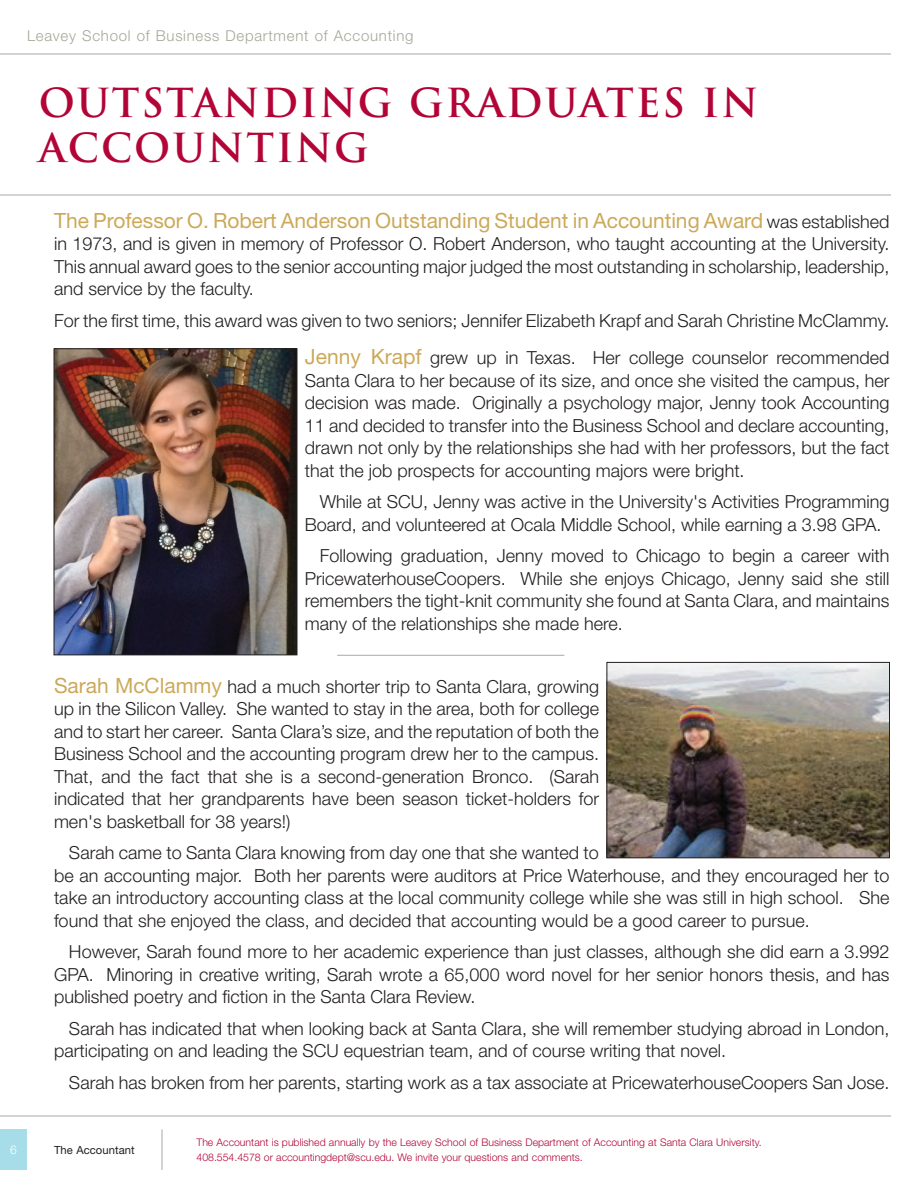
<style>
.page{position:relative;width:918px;height:1188px;background:#fff}
.page>*{position:absolute;margin:0;border:0;box-sizing:border-box;transform-origin:0 0}
.t1{font:700 39px/45px "Trajan Pro";letter-spacing:.05em;color:#b30437}
.t2{font:21px "Helvetica Neue LT Std";color:#cca959}
.t3{font:300 18px/22.5px "Helvetica Neue LT Std";color:#231f20;text-align:justify}
.t4{font:300 15px "Helvetica Neue LT Std";letter-spacing:.05em;color:#a6a698}
.t5{font:300 12px "Helvetica Neue LT Std";color:#fff}
.t6{font:11.25px "Helvetica Neue LT Std";letter-spacing:.005em;color:#231f20}
.t7{font:300 10.5px/15px "Helvetica Neue LT Std";color:#b30437}
.s1{font-weight:300;font-size:18px;color:#231f20}
.s2{font-weight:400;font-size:21px;color:#cca959}
</style>
<div class="page">
<hr style="left:0;top:195px;width:891px;height:1px;background:#a8a9ad">
<hr style="left:337px;top:655px;width:227px;height:1px;background:#a8a9ad">
<hr style="left:0;top:54px;width:891px;height:1px;background:#a8a9ad">
<hr style="left:0;top:1116px;width:891px;height:1px;background:#a8a9ad">
<hr style="left:162px;top:1130px;width:1px;height:40px;background:#a8a9ad">
<div style="left:0;top:1130px;width:27px;height:40px;background:#a7dde9"></div>
<img style="left:56px;top:350px;width:239px;height:303px">
<div style="left:54px;top:348px;width:243px;height:307px;border:1px solid #231f20"></div>
<img style="left:609px;top:664px;width:279px;height:192px">
<div style="left:607px;top:662px;width:283px;height:196px;border:1px solid #231f20"></div>
<p class="t4" style="left:27px;top:26px;width:388px">Leavey School of Business Department of Accounting</p>
<h1 class="t1" style="left:39px;top:80px;width:721px">OUTSTANDING GRADUATES IN<br>ACCOUNTING</h1>
<p class="t2" style="left:54px;top:208px;width:837px">The Professor O. Robert Anderson Outstanding Student in Accounting Award <span class="s1">was established</span></p>
<p class="t3" style="left:54px;top:232px;width:837px">in 1973, and is given in memory of Professor O. Robert Anderson, who taught accounting at the University.<br>This annual award goes to the senior accounting major judged the most outstanding in scholarship, leadership, and service by the faculty.</p>
<p class="t3" style="left:54px;top:301px;width:837px;line-height:37.5px;text-align:right">For the first time, this award was given to two seniors; Jennifer Elizabeth Krapf and Sarah Christine McClammy.<br><span class="s2">Jenny Krapf</span> grew up in Texas. Her college counselor recommended</p>
<p class="t3" style="left:305px;top:369px;width:586px">Santa Clara to her because of its size, and once she visited the campus, her decision was made. Originally a psychology major, Jenny took Accounting 11 and decided to transfer into the Business School and declare accounting, drawn not only by the relationships she had with her professors, but the fact that the job prospects for accounting majors were bright.</p>
<p class="t3" style="left:305px;top:490px;width:586px;text-indent:15px">While at SCU, Jenny was active in the University's Activities Programming<br>Board, and volunteered at Ocala Middle School, while earning a 3.98 GPA.</p>
<p class="t3" style="left:305px;top:544px;width:586px;text-indent:15px">Following graduation, Jenny moved to Chicago to begin a career with PricewaterhouseCoopers. While she enjoys Chicago, Jenny said she still remembers the tight-knit community she found at Santa Clara, and maintains many of the relationships she made here.</p>
<p class="t3" style="left:54px;top:675px;width:547px"><span class="s2">Sarah M cClammy</span> had a much shorter trip to Santa Clara, growing up in the Silicon Valley. She wanted to stay in the area, both for college and to start her career. Santa Clara’s size, and the reputation of both the Business School and the accounting program drew her to the campus.<br>That, and the fact that she is a second-generation Bronco. (Sarah indicated that her grandparents have been season ticket-holders for men's basketball for 38 years!)</p>
<p class="t3" style="left:54px;top:841px;width:837px;text-align:left;text-indent:15px">Sarah came to Santa Clara knowing from day one that she wanted to<br>be an accounting major. Both her parents were auditors at Price Waterhouse, and they encouraged her to take an introductory accounting class at the local community college while she was still in high school. She found that she enjoyed the class, and decided that accounting would be a good career to pursue.</p>
<p class="t3" style="left:54px;top:940px;width:837px;text-indent:15px">However, Sarah found more to her academic experience than just classes, although she did earn a 3.992<br>GPA. Minoring in creative writing, Sarah wrote a 65,000 word novel for her senior honors thesis, and has published poetry and fiction in the Santa Clara Review.</p>
<p class="t3" style="left:54px;top:1017px;width:837px;text-indent:15px">Sarah has indicated that when looking back at Santa Clara, she will remember studying abroad in London, participating on and leading the SCU equestrian team, and of course writing that novel.</p>
<p class="t3" style="left:69px;top:1071px;width:822px">Sarah has broken from her parents, starting work as a tax associate at PricewaterhouseCoopers San Jose.</p>
<p class="t5" style="left:10px;top:1142px;width:8px">6</p>
<p class="t7" style="left:196px;top:1135px;width:567px">The Accountant is published annually by the Leavey School of Business Department of Accounting at Santa Clara University.<br>408.554.4578 or accountingdept@scu.edu. We invite your questions and comments.</p>
<p class="t6" style="left:54px;top:1143px;width:82px">The Accountant</p>
</div>
